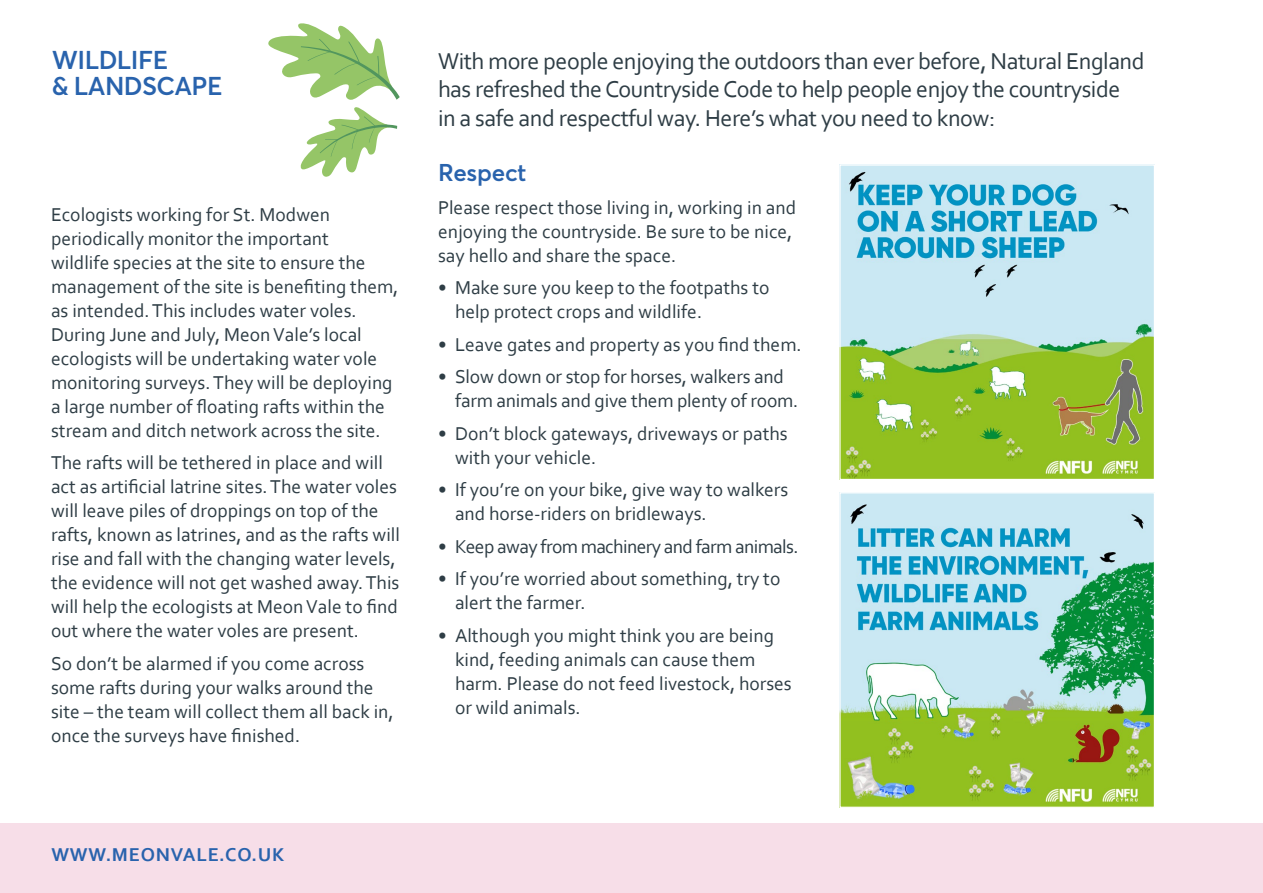
<style>
.page{position:relative;width:1263px;height:893px;background:#fff}
.page>*{position:absolute;margin:0;border:0;box-sizing:border-box;transform-origin:0 0}
.t1{font:600 25.5px/25.5px "Averta Std";letter-spacing:-.025em;color:#2963ad}
.t2{font:24px/28.5px "Corbel";letter-spacing:-.02em;color:#2e3d45}
.t3{font:600 24px "Averta Std";letter-spacing:-.01em;color:#2963ad}
.t4{font:19.5px/24px "Corbel";color:#2e3d45}
.t5{font:19.5px "Corbel";letter-spacing:-.03em;color:#2e3d45}
.t6{font:700 19.5px "Corbel";letter-spacing:.04em;color:#2963ad}
</style>
<div class="page">
<svg style="left:268px;top:23px;width:132px;height:154px"></svg>
<img style="left:841px;top:494px;width:312px;height:312px">
<div style="left:839px;top:492px;width:316px;height:316px;border:1px solid #fff"></div>
<img style="left:841px;top:166px;width:312px;height:312px">
<div style="left:839px;top:164px;width:316px;height:316px;border:1px solid #fff"></div>
<div style="left:0;top:823px;width:1263px;height:70px;background:#f7dee8"></div>
<h1 class="t1" style="left:52px;top:46px;width:172px">WILDLIFE<br>&amp; LANDSCAPE</h1>
<p class="t2" style="left:438px;top:46px;width:708px">With more people enjoying the outdoors than ever before, Natural England has refreshed the Countryside Code to help people enjoy the countryside<br>in a safe and respectful way. Here’s what you need to know:</p>
<p class="t3" style="left:438px;top:156px;width:90px">Respect</p>
<p class="t4" style="left:438px;top:195px;width:360px">Please respect those living in, working in and enjoying the countryside. Be sure to be nice, say hello and share the space.</p>
<p class="t4" style="left:455px;top:275px;width:316px;text-indent:-17px">• Make sure you keep to the footpaths to help protect crops and wildlife.</p>
<p class="t4" style="left:438px;top:332px;width:365px">• Leave gates and property as you find them.</p>
<p class="t4" style="left:455px;top:364px;width:345px;text-indent:-17px">• Slow down or stop for horses, walkers and farm animals and give them plenty of room.</p>
<p class="t4" style="left:455px;top:421px;width:334px;text-indent:-17px">• Don’t block gateways, driveways or paths with your vehicle.</p>
<p class="t4" style="left:455px;top:477px;width:335px;text-indent:-17px">• If you’re on your bike, give way to walkers and horse-riders on bridleways.</p>
<p class="t5" style="left:438px;top:534px;width:362px">• Keep away from machinery and farm animals.</p>
<p class="t4" style="left:455px;top:566px;width:327px;text-indent:-17px">• If you’re worried about something, try to alert the farmer.</p>
<p class="t4" style="left:455px;top:623px;width:338px;text-indent:-17px">• Although you might think you are being kind, feeding animals can cause them harm. Please do not feed livestock, horses or wild animals.</p>
<p class="t4" style="left:51px;top:202px;width:349px">Ecologists working for St. Modwen periodically monitor the important<br>wildlife species at the site to ensure the management of the site is benefiting them, as intended. This includes water voles.<br>During June and July, Meon Vale’s local ecologists will be undertaking water vole monitoring surveys. They will be deploying a large number of floating rafts within the stream and ditch network across the site.</p>
<p class="t4" style="left:51px;top:450px;width:350px">The rafts will be tethered in place and will act as artificial latrine sites. The water voles will leave piles of droppings on top of the rafts, known as latrines, and as the rafts will rise and fall with the changing water levels, the evidence will not get washed away. This will help the ecologists at Meon Vale to find out where the water voles are present.</p>
<p class="t4" style="left:51px;top:651px;width:344px">So don’t be alarmed if you come across some rafts during your walks around the site – the team will collect them all back in, once the surveys have finished.</p>
<p class="t6" style="left:51px;top:842px;width:235px">WWW.MEONVALE.CO.UK</p>
</div>
